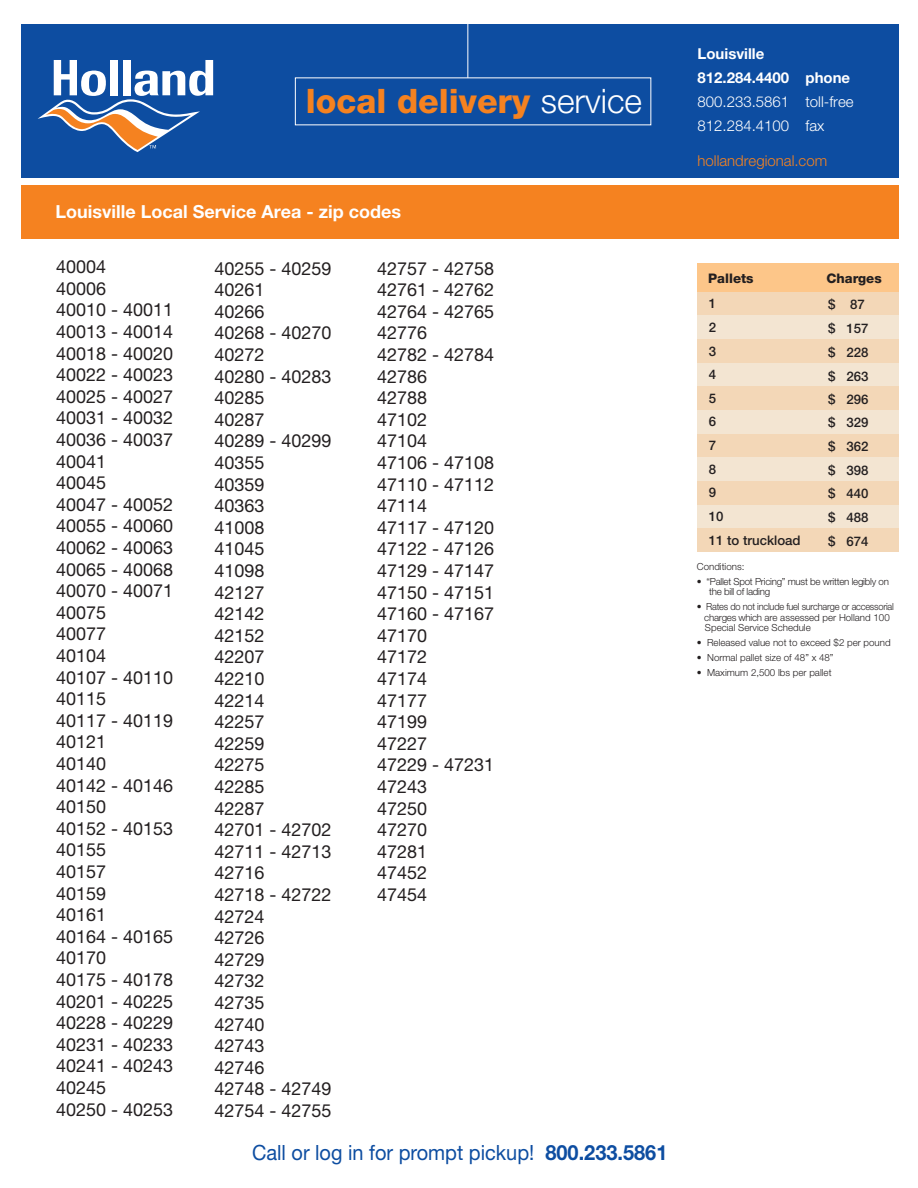
<style>
.page{position:relative;width:918px;height:1188px;background:#fff}
.page>*{position:absolute;margin:0;border:0;box-sizing:border-box;transform-origin:0 0}
.t1{font:800 33.75px "Helvetica Neue LT Std";color:#f58220}
.t2{font:21px "Helvetica Neue LT Std";color:#0d4da1;scale:.95 1}
.t3{font:18px/21.6px "Helvetica Neue LT Std";color:#231f20}
.t4{font:700 18px "Helvetica Neue LT Std";color:#fff}
.t5{font:300 15px/24px "Helvetica Neue LT Std";color:#fff}
.t6{font:700 15px/24px "Helvetica Neue LT Std";color:#fff}
.t7{font:300 15px "Helvetica Neue LT Std";color:#f58220}
.t8{font:500 13.2px/23.7px "Helvetica Neue LT Std";color:#231f20}
.t9{font:800 13.2px "Helvetica Neue LT Std";color:#231f20}
.t10{font:300 9.75px/10.5px "Helvetica Neue LT Std";letter-spacing:-.025em;color:#231f20}
.t11{font:300 9.75px "Helvetica Neue LT Std";color:#231f20}
.s1{font-weight:300;color:#fff}
.s2{font-weight:700}
</style>
<div class="page">
<div style="left:21px;top:185px;width:877px;height:54px;background:#f58220"></div>
<div style="left:21px;top:24px;width:877px;height:153px;background:#0d4da1"></div>
<hr style="left:468px;top:23px;width:1px;height:55px;background:#fff">
<div style="left:697px;top:263px;width:201px;height:29px;background:#fdc689"></div>
<div style="left:697px;top:292px;width:201px;height:24px;background:#f3d7b7"></div>
<div style="left:697px;top:316px;width:201px;height:23px;background:#f3e5d2"></div>
<div style="left:697px;top:339px;width:201px;height:24px;background:#f3d7b7"></div>
<div style="left:697px;top:363px;width:201px;height:23px;background:#f3e5d2"></div>
<div style="left:697px;top:387px;width:201px;height:23px;background:#f3d7b7"></div>
<div style="left:697px;top:410px;width:201px;height:24px;background:#f3e5d2"></div>
<div style="left:697px;top:434px;width:201px;height:24px;background:#f3d7b7"></div>
<div style="left:697px;top:457px;width:201px;height:24px;background:#f3e5d2"></div>
<div style="left:697px;top:481px;width:201px;height:24px;background:#f3d7b7"></div>
<div style="left:697px;top:505px;width:201px;height:23px;background:#f3e5d2"></div>
<div style="left:697px;top:528px;width:201px;height:24px;background:#f3d7b7"></div>
<svg style="left:38px;top:60px;width:175px;height:92px"></svg>
<h1 class="t1" style="left:306px;top:81px;width:338px">local delivery <span class="s1">service</span></h1>
<p class="t4" style="left:56px;top:201px;width:347px">Louisville Local Service Area - zip codes</p>
<p class="t3" style="left:56px;top:256px;width:119px">40004<br>40006<br>40010 - 40011<br>40013 - 40014<br>40018 - 40020<br>40022 - 40023<br>40025 - 40027<br>40031 - 40032<br>40036 - 40037<br>40041<br>40045<br>40047 - 40052<br>40055 - 40060<br>40062 - 40063<br>40065 - 40068<br>40070 - 40071<br>40075<br>40077<br>40104<br>40107 - 40110<br>40115<br>40117 - 40119<br>40121<br>40140<br>40142 - 40146<br>40150<br>40152 - 40153<br>40155<br>40157<br>40159<br>40161<br>40164 - 40165<br>40170<br>40175 - 40178<br>40201 - 40225<br>40228 - 40229<br>40231 - 40233<br>40241 - 40243<br>40245<br>40250 - 40253</p>
<p class="t3" style="left:214px;top:257px;width:119px">40255 - 40259<br>40261<br>40266<br>40268 - 40270<br>40272<br>40280 - 40283<br>40285<br>40287<br>40289 - 40299<br>40355<br>40359<br>40363<br>41008<br>41045<br>41098<br>42127<br>42142<br>42152<br>42207<br>42210<br>42214<br>42257<br>42259<br>42275<br>42285<br>42287<br>42701 - 42702<br>42711 - 42713<br>42716<br>42718 - 42722<br>42724<br>42726<br>42729<br>42732<br>42735<br>42740<br>42743<br>42746<br>42748 - 42749<br>42754 - 42755</p>
<p class="t3" style="left:377px;top:257px;width:119px">42757 - 42758<br>42761 - 42762<br>42764 - 42765<br>42776<br>42782 - 42784<br>42786<br>42788<br>47102<br>47104<br>47106 - 47108<br>47110 - 47112<br>47114<br>47117 - 47120<br>47122 - 47126<br>47129 - 47147<br>47150 - 47151<br>47160 - 47167<br>47170<br>47172<br>47174<br>47177<br>47199<br>47227<br>47229 - 47231<br>47243<br>47250<br>47270<br>47281<br>47452<br>47454</p>
<p class="t2" style="left:252px;top:1141px;width:439px">Call or log in for prompt pickup! <span class="s2">800.233.5861</span></p>
<p class="t6" style="left:698px;top:42px;width:154px">Louisville<br>812.284.4400 phone</p>
<p class="t5" style="left:698px;top:90px;width:158px">800.233.5861 toll-free<br>812.284.4100 fax</p>
<p class="t7" style="left:698px;top:151px;width:131px">hollandregional.com</p>
<p class="t9" style="left:708px;top:270px;width:47px">Pallets</p>
<p class="t9" style="left:827px;top:270px;width:57px">Charges</p>
<p class="t8" style="left:709px;top:291px;width:93px">1<br>2<br>3<br>4<br>5<br>6<br>7<br>8<br>9<br>10<br>11 to truckload</p>
<p class="t8" style="left:828px;top:292px;width:42px">$ 87 $ 157 $ 228 $ 263 $ 296 $ 329 $ 362 $ 398 $ 440 $ 488 $ 674</p>
<p class="t11" style="left:697px;top:560px;width:49px">Conditions:</p>
<p class="t10" style="left:709px;top:576px;width:181px;text-indent:-12px">• “Pallet Spot Pricing” must be written legibly on the bill of lading</p>
<p class="t10" style="left:704px;top:601px;width:191px;text-indent:-7px">• Rates do not include fuel surcharge or accessorial charges which are assessed per Holland 100<br>Special Service Schedule</p>
<p class="t11" style="left:697px;top:637px;width:195px">• Released value not to exceed $2 per pound</p>
<p class="t11" style="left:697px;top:652px;width:138px">• Normal pallet size of 48” x 48”</p>
<p class="t11" style="left:697px;top:667px;width:136px">• Maximum 2,500 lbs per pallet</p>
</div>
